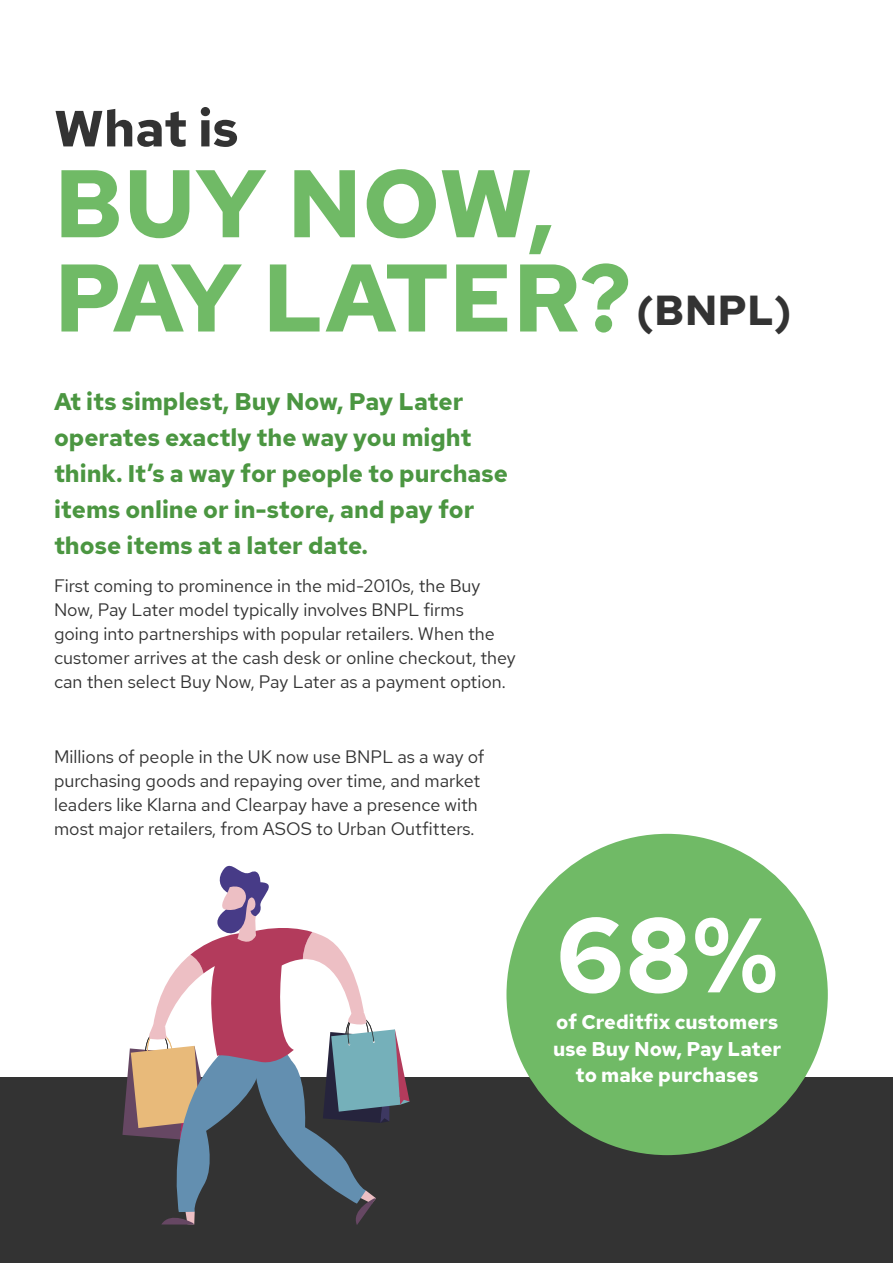
<style>
.page{position:relative;width:893px;height:1263px;background:#fff}
.page>*{position:absolute;margin:0;border:0;box-sizing:border-box;transform-origin:0 0}
.t1{font:700 105.75px "Red Hat Text";color:#fff}
.t2{font:700 95.7px/94.2px "Red Hat Text";color:#70ba66}
.t3{font:700 50.7px "Red Hat Text";color:#333}
.t4{font:700 41.7px "Red Hat Text";color:#333}
.t5{font:700 24px/36px "Red Hat Text";color:#4b9641}
.t6{font:700 19.8px/26.5px "Red Hat Text";color:#fff;text-align:center}
.t7{font:18px/24px "Red Hat Text";color:#333}
</style>
<div class="page">
<div style="left:0;top:1077px;width:893px;height:186px;background:#333"></div>
<div style="left:506px;top:834px;width:322px;height:321px;background:#70ba66;border-radius:50%"></div>
<svg style="left:122px;top:865px;width:288px;height:360px"></svg>
<h3 class="t3" style="left:54px;top:95px;width:186px">What is</h3>
<h2 class="t2" style="left:54px;top:156px;width:579px">BUY NOW,<br>PAY LATER?</h2>
<h3 class="t4" style="left:636px;top:282px;width:157px">(BNPL)</h3>
<h3 class="t5" style="left:54px;top:384px;width:456px">At its simplest, Buy Now, Pay Later operates exactly the way you might think. It’s a way for people to purchase items online or in-store, and pay for those items at a later date.</h3>
<p class="t7" style="left:54px;top:573px;width:463px">First coming to prominence in the mid-2010s, the Buy Now, Pay Later model typically involves BNPL firms<br>going into partnerships with popular retailers. When the customer arrives at the cash desk or online checkout, they can then select Buy Now, Pay Later as a payment option.</p>
<p class="t7" style="left:54px;top:744px;width:432px">Millions of people in the UK now use BNPL as a way of purchasing goods and repaying over time, and market leaders like Klarna and Clearpay have a presence with most major retailers, from ASOS to Urban Outfitters.</p>
<h1 class="t1" style="left:556px;top:885px;width:224px">68%</h1>
<p class="t6" style="left:553px;top:1009px;width:230px">of Creditfix customers use Buy Now, Pay Later to make purchases</p>
</div>
